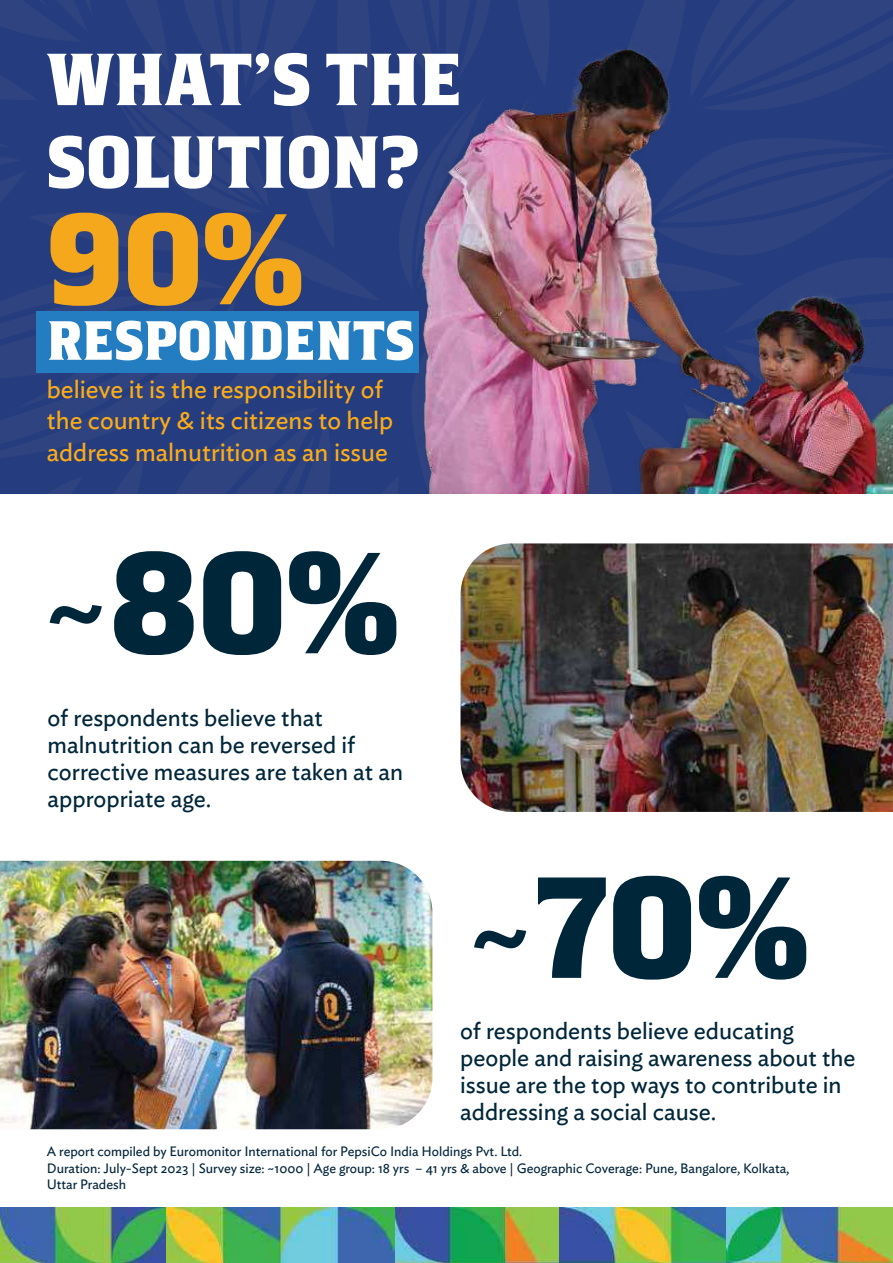
<style>
.page{position:relative;width:893px;height:1263px;background:#fff}
.page>*{position:absolute;margin:0;border:0;box-sizing:border-box;transform-origin:0 0}
.t1{font:133.8px "Quaker";color:#00263a}
.t2{font:120px "Quaker";color:#f6a81c}
.t3{font:68.4px/82.7px "Quaker";color:#fff}
.t4{font:51.3px "Quaker";color:#fff}
.t5{font:25.5px/31.5px "Ideal Sans";color:#fbac18}
.t6{font:24px/27px "Ideal Sans";color:#00263a}
.t7{font:13.5px/16.5px "Ideal Sans";color:#03253a}
.s1{font-family:"Ideal Sans"}
</style>
<div class="page">
<svg style="left:0;top:0;width:893px;height:493px;background:#283e7e"></svg>
<div style="left:36px;top:311px;width:383px;height:61px;background:#257dc1"></div>
<img style="left:0;top:1208px;width:893px;height:55px">
<img style="left:460px;top:543px;width:433px;height:269px">
<img style="left:0;top:861px;width:432px;height:268px">
<img style="left:403px;top:34px;width:490px;height:459px">
<h3 class="t3" style="left:47px;top:42px;width:417px">WHAT’S THE<br>SOLUTION?</h3>
<h2 class="t2" style="left:47px;top:213px;width:258px">90%</h2>
<h3 class="t4" style="left:47px;top:321px;width:369px">RESPONDENTS</h3>
<p class="t5" style="left:47px;top:375px;width:348px">believe it is the responsibility of the country &amp; its citizens to help address malnutrition as an issue</p>
<h1 class="t1" style="left:42px;top:551px;width:359px"><span class="s1">~</span>80%</h1>
<p class="t6" style="left:48px;top:705px;width:357px">of respondents believe that malnutrition can be reversed if corrective measures are taken at an appropriate age.</p>
<h1 class="t1" style="left:466px;top:876px;width:344px"><span class="s1">~</span>70%</h1>
<p class="t6" style="left:460px;top:1018px;width:397px">of respondents believe educating people and raising awareness about the issue are the top ways to contribute in addressing a social cause.</p>
<p class="t7" style="left:47px;top:1144px;width:744px">A report compiled by Euromonitor International for PepsiCo India Holdings Pvt. Ltd.<br>Duration: July-Sept 2023 | Survey size: ~1000 | Age group: 18 yrs – 41 yrs &amp; above | Geographic Coverage: Pune, Bangalore, Kolkata,<br>Uttar Pradesh</p>
</div>
